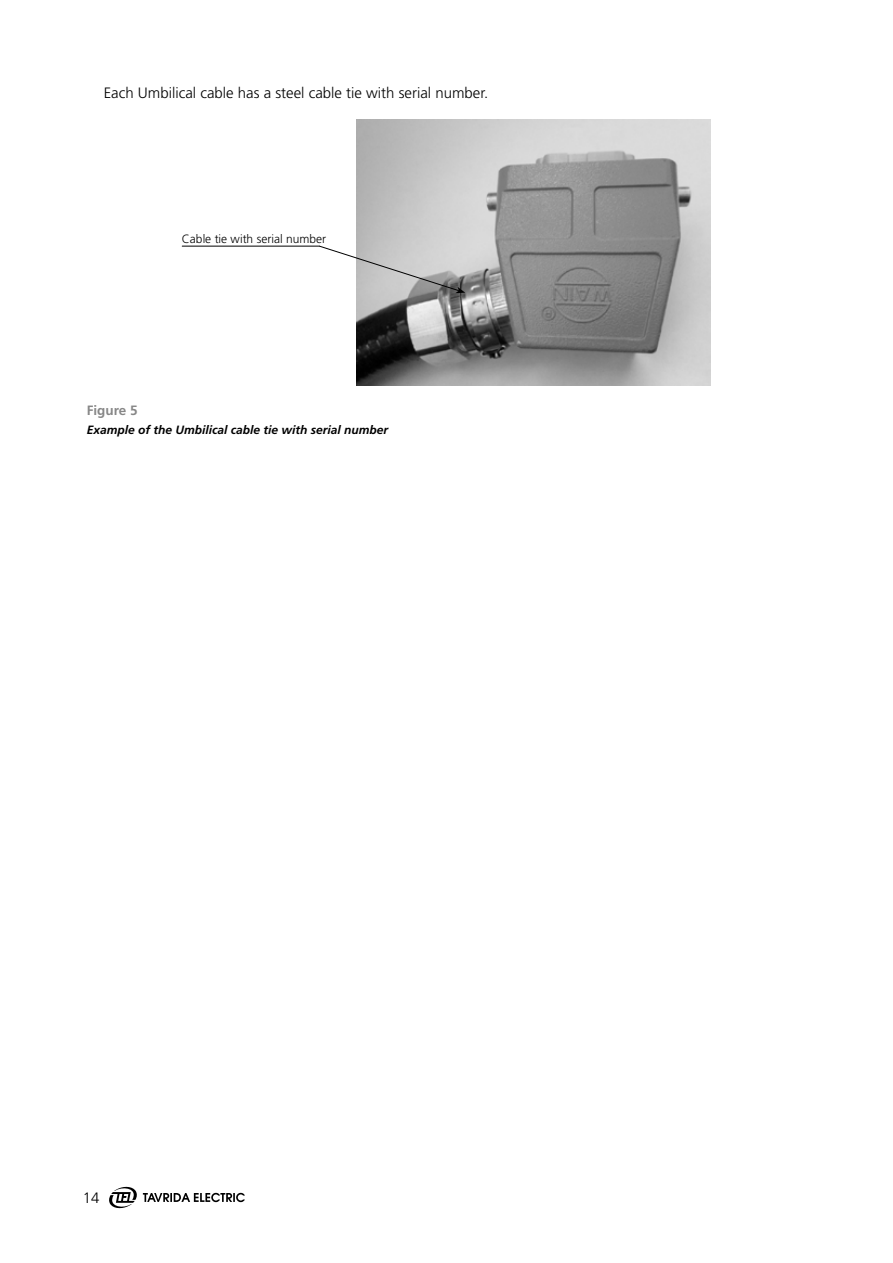
<style>
.page{position:relative;width:893px;height:1263px;background:#fff}
.page>*{position:absolute;margin:0;border:0;box-sizing:border-box;transform-origin:0 0}
.t1{font:300 15px "Frutiger LT Std";color:#000}
.t2{font:700 13.5px "Frutiger LT Std";color:#878787}
.t3{font:italic 700 12px "Frutiger LT Std";color:#000}
.t4{font:300 12px "Frutiger LT Std";color:#000}
</style>
<div class="page">
<svg style="left:109px;top:1186px;width:136px;height:23px"></svg>
<img style="left:356px;top:120px;width:354px;height:265px">
<svg style="left:320px;top:246px;width:145px;height:47px"></svg>
<hr style="left:182px;top:246px;width:138px;height:1px;background:#000">
<p class="t1" style="left:104px;top:84px;width:386px">Each Umbilical cable has a steel cable tie with serial number.</p>
<p class="t4" style="left:182px;top:232px;width:146px">Cable tie with serial number</p>
<p class="t2" style="left:87px;top:402px;width:52px">Figure 5</p>
<p class="t3" style="left:87px;top:423px;width:303px">Example of the Umbilical cable tie with serial number</p>
<p class="t1" style="left:83px;top:1189px;width:18px">14</p>
</div>
